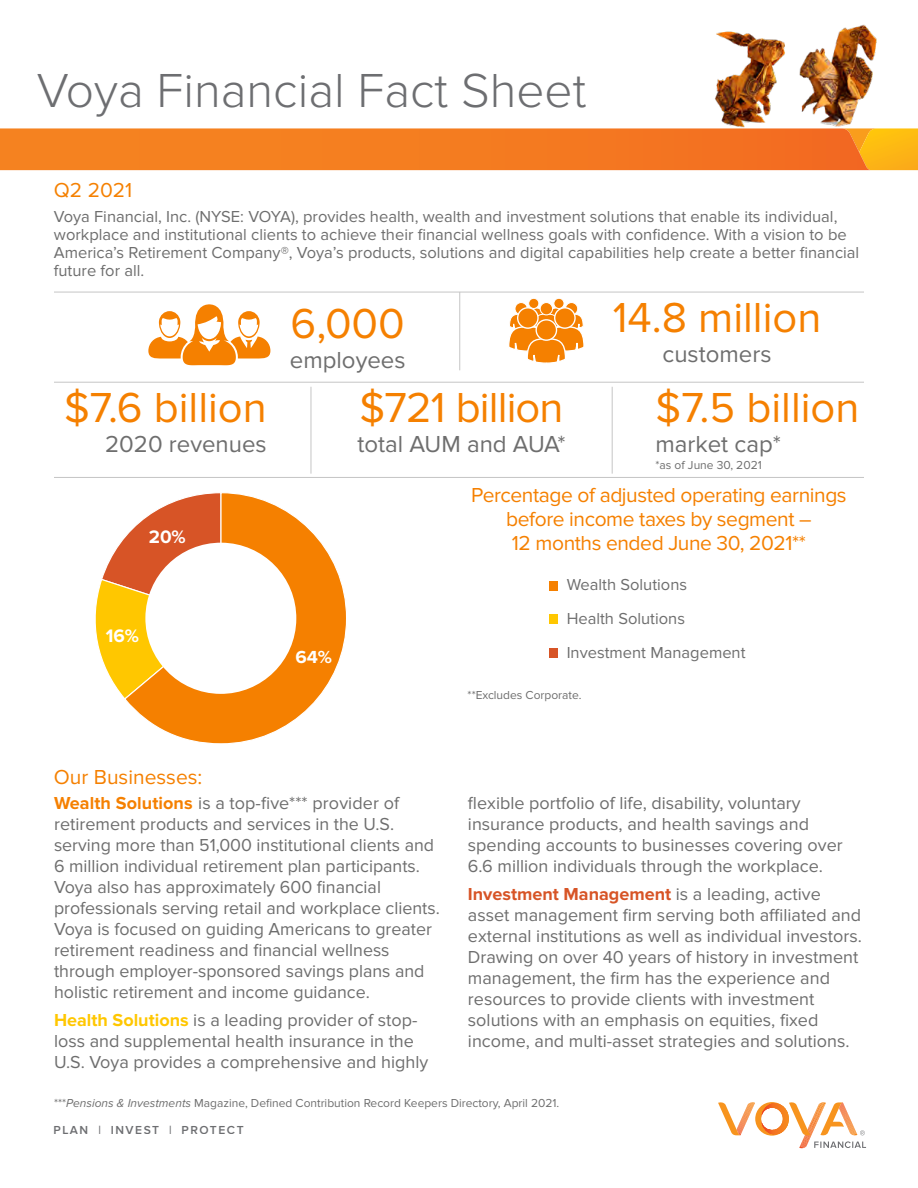
<style>
.page{position:relative;width:918px;height:1188px;background:#fff}
.page>*{position:absolute;margin:0;border:0;box-sizing:border-box;transform-origin:0 0}
.t1{font:300 49.5px "Proxima Nova";color:#6d6e71}
.t2{font:43.5px "Proxima Nova";color:#f58000}
.t3{font:43.5px "Proxima Nova";letter-spacing:-.02em;color:#f58000}
.t4{font:24px "Proxima Nova";color:#6e6e6e}
.t5{font:21px/24px "Proxima Nova";letter-spacing:-.02em;color:#f58000;text-align:center}
.t6{font:21px "Proxima Nova";color:#f58000}
.t7{font:700 18.75px "Proxima Nova";color:#fff}
.t8{font:700 18.15px "Proxima Nova";color:#fff}
.t9{font:18px/21px "Proxima Nova";color:#6e6e6e}
.t10{font:16.5px/18px "Proxima Nova";color:#6e6e6e}
.t11{font:12px "Proxima Nova";color:#6e6e6e}
.t12{font:600 12px "Proxima Nova";letter-spacing:.125em;color:#6d6e71}
.s1{font-weight:700;color:#f58000}
.s2{font-weight:700;color:#ffc700}
.s3{font-weight:700;color:#d75426}
.s4{font-style:italic}
</style>
<div class="page">
<svg style="left:718px;top:1102px;width:148px;height:47px"></svg>
<svg style="left:0;top:128px;width:918px;height:42px;background:#f47f21"></svg>
<img style="left:711px;top:31px;width:77px;height:98px">
<img style="left:797px;top:24px;width:81px;height:105px">
<hr style="left:54px;top:292px;width:810px;height:1px;background:#c5c5c5">
<hr style="left:54px;top:382px;width:810px;height:1px;background:#c5c5c5">
<hr style="left:311px;top:387px;width:1px;height:87px;background:#c5c5c5">
<hr style="left:612px;top:387px;width:1px;height:87px;background:#c5c5c5">
<hr style="left:459px;top:292px;width:1px;height:78px;background:#c5c5c5">
<div style="left:529px;top:298px;width:10px;height:10px;background:#f58000;border-radius:50%"></div>
<div style="left:528px;top:298px;width:11px;height:11px;border:1px solid #fff;border-radius:50%"></div>
<div style="left:554px;top:298px;width:10px;height:10px;background:#f58000;border-radius:50%"></div>
<div style="left:554px;top:298px;width:10px;height:11px;border:1px solid #fff;border-radius:50%"></div>
<div style="left:565px;top:303px;width:13px;height:12px;background:#f58000;border-radius:50%"></div>
<div style="left:565px;top:302px;width:13px;height:13px;border:1px solid #fff;border-radius:50%"></div>
<div style="left:540px;top:303px;width:13px;height:12px;background:#f58000;border-radius:50%"></div>
<div style="left:540px;top:302px;width:13px;height:13px;border:1px solid #fff;border-radius:50%"></div>
<div style="left:515px;top:303px;width:12px;height:12px;background:#f58000;border-radius:50%"></div>
<div style="left:515px;top:302px;width:13px;height:13px;border:1px solid #fff;border-radius:50%"></div>
<svg style="left:509px;top:307px;width:75px;height:56px"></svg>
<div style="left:536px;top:320px;width:21px;height:20px;background:#f58000;border-radius:50%"></div>
<div style="left:536px;top:319px;width:21px;height:22px;border:1px solid #fff;border-radius:50%"></div>
<svg style="left:148px;top:304px;width:122px;height:61px"></svg>
<svg style="left:95px;top:540px;width:28px;height:156px"></svg>
<svg style="left:123px;top:492px;width:224px;height:252px"></svg>
<div style="left:147px;top:544px;width:148px;height:149px;background:#fff;border-radius:50%"></div>
<div style="left:145px;top:542px;width:152px;height:152px;border:3px solid #fff;border-radius:50%"></div>
<div style="left:550px;top:581px;width:8px;height:9px;background:#f58000"></div>
<div style="left:550px;top:614px;width:8px;height:10px;background:#ffc700"></div>
<div style="left:550px;top:648px;width:8px;height:9px;background:#d75426"></div>
<hr style="left:54px;top:477px;width:810px;height:1px;background:#c5c5c5">
<h1 class="t1" style="left:37px;top:54px;width:551px">Voya Financial Fact Sheet</h1>
<p class="t5" style="left:54px;top:178px;width:80px">Q2 2021</p>
<p class="t10" style="left:54px;top:208px;width:807px">Voya Financial, Inc. (NYSE: VOYA), provides health, wealth and investment solutions that enable its individual, workplace and institutional clients to achieve their financial wellness goals with confidence. With a vision to be America’s Retirement Company®, Voya’s products, solutions and digital capabilities help create a better financial future for all.</p>
<h2 class="t2" style="left:64px;top:382px;width:204px">$7.6 billion</h2>
<h3 class="t4" style="left:105px;top:430px;width:163px">2020 revenues</h3>
<p class="t7" style="left:149px;top:526px;width:39px">20%</p>
<p class="t7" style="left:106px;top:625px;width:35px">16%</p>
<h2 class="t2" style="left:291px;top:298px;width:116px">6,000</h2>
<h3 class="t4" style="left:290px;top:346px;width:117px">employees</h3>
<h2 class="t3" style="left:360px;top:382px;width:206px">$721 billion</h2>
<h3 class="t4" style="left:357px;top:430px;width:210px">total AUM and AUA*</h3>
<h2 class="t2" style="left:613px;top:292px;width:210px">14.8 million</h2>
<h3 class="t4" style="left:663px;top:340px;width:111px">customers</h3>
<h2 class="t2" style="left:656px;top:382px;width:205px">$7.5 billion</h2>
<h3 class="t4" style="left:656px;top:430px;width:127px">market cap*</h3>
<p class="t11" style="left:656px;top:458px;width:108px">*as of June 30, 2021</p>
<p class="t8" style="left:295px;top:646px;width:38px">64%</p>
<p class="t5" style="left:471px;top:484px;width:377px">Percentage of adjusted operating earnings before income taxes by segment –<br>12 months ended June 30, 2021**</p>
<p class="t10" style="left:567px;top:568px;width:180px;line-height:33.8px">Wealth Solutions<br>Health Solutions<br>Investment Management</p>
<p class="t11" style="left:468px;top:688px;width:115px">**Excludes Corporate.</p>
<p class="t6" style="left:54px;top:765px;width:150px">Our Businesses:</p>
<p class="t9" style="left:54px;top:793px;width:387px"><span class="s1">Wealth Solutions</span> is a top-five*** provider of retirement products and services in the U.S. serving more than 51,000 institutional clients and 6 million individual retirement plan participants.<br>Voya also has approximately 600 financial professionals serving retail and workplace clients.<br>Voya is focused on guiding Americans to greater retirement readiness and financial wellness through employer-sponsored savings plans and holistic retirement and income guidance.</p>
<p class="t9" style="left:54px;top:1010px;width:376px"><span class="s2">Health Solutions</span> is a leading provider of stop&shy;loss and supplemental health insurance in the<br>U.S. Voya provides a comprehensive and highly</p>
<p class="t9" style="left:468px;top:793px;width:376px">flexible portfolio of life, disability, voluntary insurance products, and health savings and spending accounts to businesses covering over 6.6 million individuals through the workplace.</p>
<p class="t9" style="left:468px;top:884px;width:395px"><span class="s3">Investment Management</span> is a leading, active asset management firm serving both affiliated and external institutions as well as individual investors.<br>Drawing on over 40 years of history in investment management, the firm has the experience and resources to provide clients with investment solutions with an emphasis on equities, fixed income, and multi-asset strategies and solutions.</p>
<p class="t11" style="left:54px;top:1097px;width:507px">***<span class="s4">Pensions &amp; Investments</span> Magazine, Defined Contribution Record Keepers Directory, April 2021.</p>
<p class="t12" style="left:54px;top:1124px;width:192px">PLAN | INVEST | PROTECT</p>
</div>
